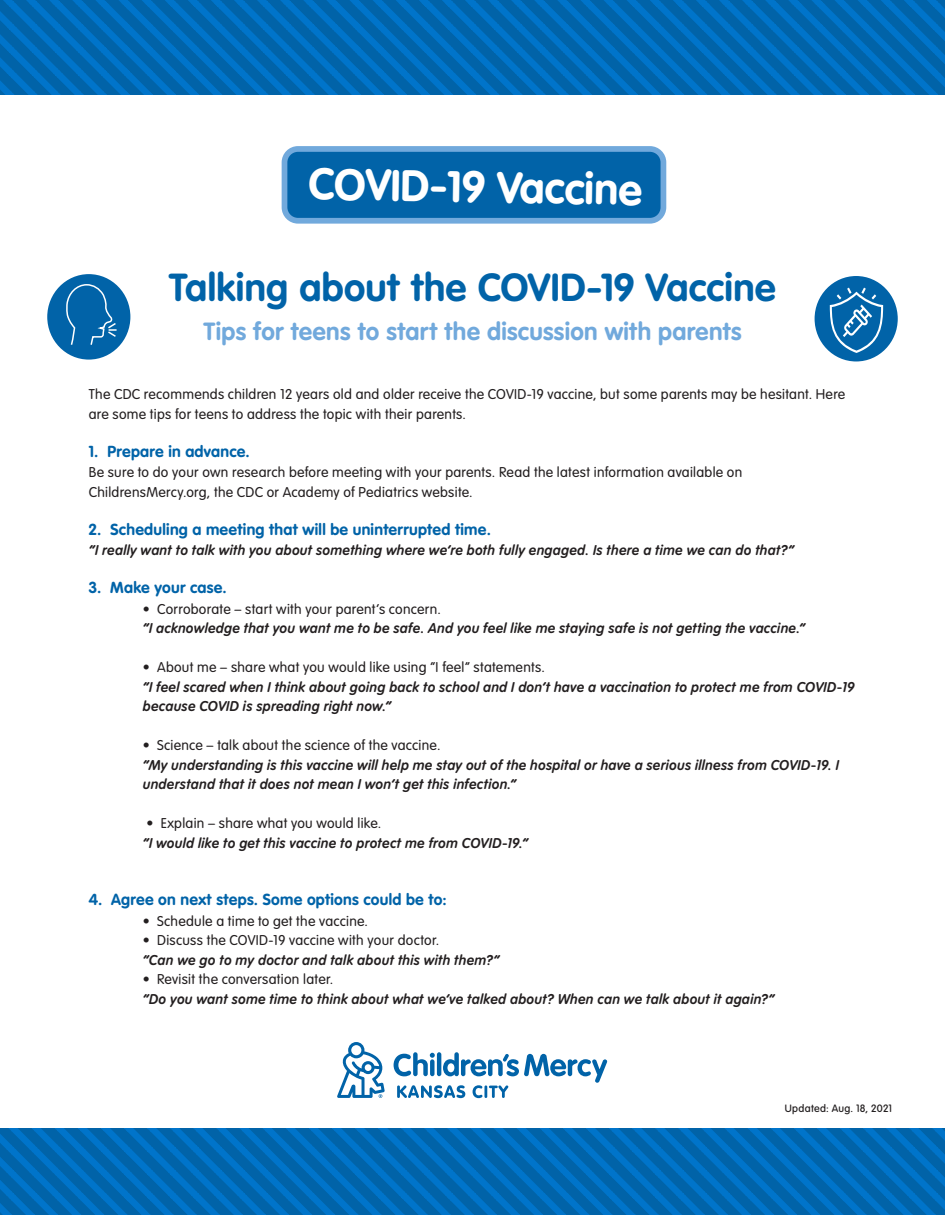
<style>
.page{position:relative;width:945px;height:1215px;background:#fff}
.page>*{position:absolute;margin:0;border:0;box-sizing:border-box;transform-origin:0 0}
.t1{font:700 43.5px "VAG Rounded Next";color:#fff}
.t2{font:700 38.55px "VAG Rounded Next";letter-spacing:.01em;color:#0163a8}
.t3{font:700 24.45px "VAG Rounded Next";letter-spacing:.01em;color:#71a9dc}
.t4{font:700 15.75px "VAG Rounded Next";letter-spacing:.015em;color:#0163a8}
.t5{font:italic 600 13.95px/19.5px "VAG Rounded Next";letter-spacing:.02em;color:#231f20}
.t6{font:13.95px/19.5px "VAG Rounded Next";letter-spacing:.02em;color:#231f20}
.t7{font:500 10.5px "VAG Rounded Next";letter-spacing:.025em;color:#231f20}
.s1{font-weight:400;font-style:normal}
</style>
<div class="page">
<div style="left:285px;top:149px;width:378px;height:72px;background:#0163a8;border-radius:14px"></div>
<div style="left:282px;top:146px;width:384px;height:78px;border:6px solid #71a9dc;border-radius:14px"></div>
<svg style="left:0;top:1129px;width:945px;height:86px;background:#0069b5"></svg>
<svg style="left:0;top:0;width:945px;height:94px;background:#0069b5"></svg>
<svg style="left:337px;top:1042px;width:48px;height:56px"></svg>
<svg style="left:394px;top:1052px;width:213px;height:46px"></svg>
<div style="left:815px;top:276px;width:83px;height:85px;background:#0163a8;border-radius:50%"></div>
<svg style="left:830px;top:288px;width:53px;height:65px"></svg>
<div style="left:47px;top:274px;width:83px;height:86px;background:#0163a8;border-radius:50%"></div>
<svg style="left:66px;top:283px;width:51px;height:62px"></svg>
<p class="t1" style="left:309px;top:156px;width:335px;rotate:1deg">COVID-19 Vaccine</p>
<p class="t2" style="left:170px;top:262px;width:608px">Talking about the COVID-19 Vaccine</p>
<p class="t3" style="left:204px;top:316px;width:539px">Tips for teens to start the discussion with parents</p>
<p class="t6" style="left:89px;top:385px;width:758px">The CDC recommends children 12 years old and older receive the COVID-19 vaccine, but some parents may be hesitant. Here are some tips for teens to address the topic with their parents.</p>
<p class="t4" style="left:89px;top:441px;width:162px">1. Prepare in advance.</p>
<p class="t6" style="left:89px;top:463px;width:655px">Be sure to do your own research before meeting with your parents. Read the latest information available on<br>ChildrensMercy.org, the CDC or Academy of Pediatrics website.</p>
<p class="t4" style="left:89px;top:519px;width:404px">2. Scheduling a meeting that will be uninterrupted time.</p>
<p class="t5" style="left:89px;top:541px;width:706px">“I really want to talk with you about something where we’re both fully engaged. Is there a time we can do that?”</p>
<p class="t4" style="left:89px;top:577px;width:139px">3. Make your case.</p>
<p class="t6" style="left:143px;top:599px;width:300px">• Corroborate – start with your parent’s concern.</p>
<p class="t5" style="left:143px;top:619px;width:664px">“I acknowledge that you want me to be safe. And you feel like me staying safe is not getting the vaccine.”</p>
<p class="t6" style="left:143px;top:658px;width:404px">• About me – share what you would like using “I feel” statements.</p>
<p class="t5" style="left:143px;top:677px;width:713px">“I feel scared when I think about going back to school and I don’t have a vaccination to protect me from COVID-19 because COVID is spreading right now.”</p>
<p class="t6" style="left:143px;top:736px;width:299px">• Science – talk about the science of the vaccine.</p>
<p class="t5" style="left:143px;top:755px;width:698px">“My understanding is this vaccine will help me stay out of the hospital or have a serious illness from COVID-19. I understand that it does not mean I won’t get this infection.”</p>
<p class="t6" style="left:146px;top:814px;width:236px">• Explain – share what you would like.</p>
<p class="t5" style="left:143px;top:833px;width:387px">“I would like to get this vaccine to protect me from COVID-19.”</p>
<p class="t4" style="left:89px;top:889px;width:359px">4. Agree on next steps. Some options could be to:</p>
<p class="t6" style="left:143px;top:911px;width:227px">• Schedule a time to get the vaccine.</p>
<p class="t5" style="left:143px;top:931px;width:358px"><span class="s1">• Discuss the COVID-19 vaccine with your doctor.<br></span>“Can we go to my doctor and talk about this with them?”</p>
<p class="t5" style="left:143px;top:970px;width:633px"><span class="s1">• Revisit the conversation later.<br></span>“Do you want some time to think about what we’ve talked about? When can we talk about it again?”</p>
<p class="t7" style="left:785px;top:1102px;width:109px">Updated: Aug. 18, 2021</p>
</div>
